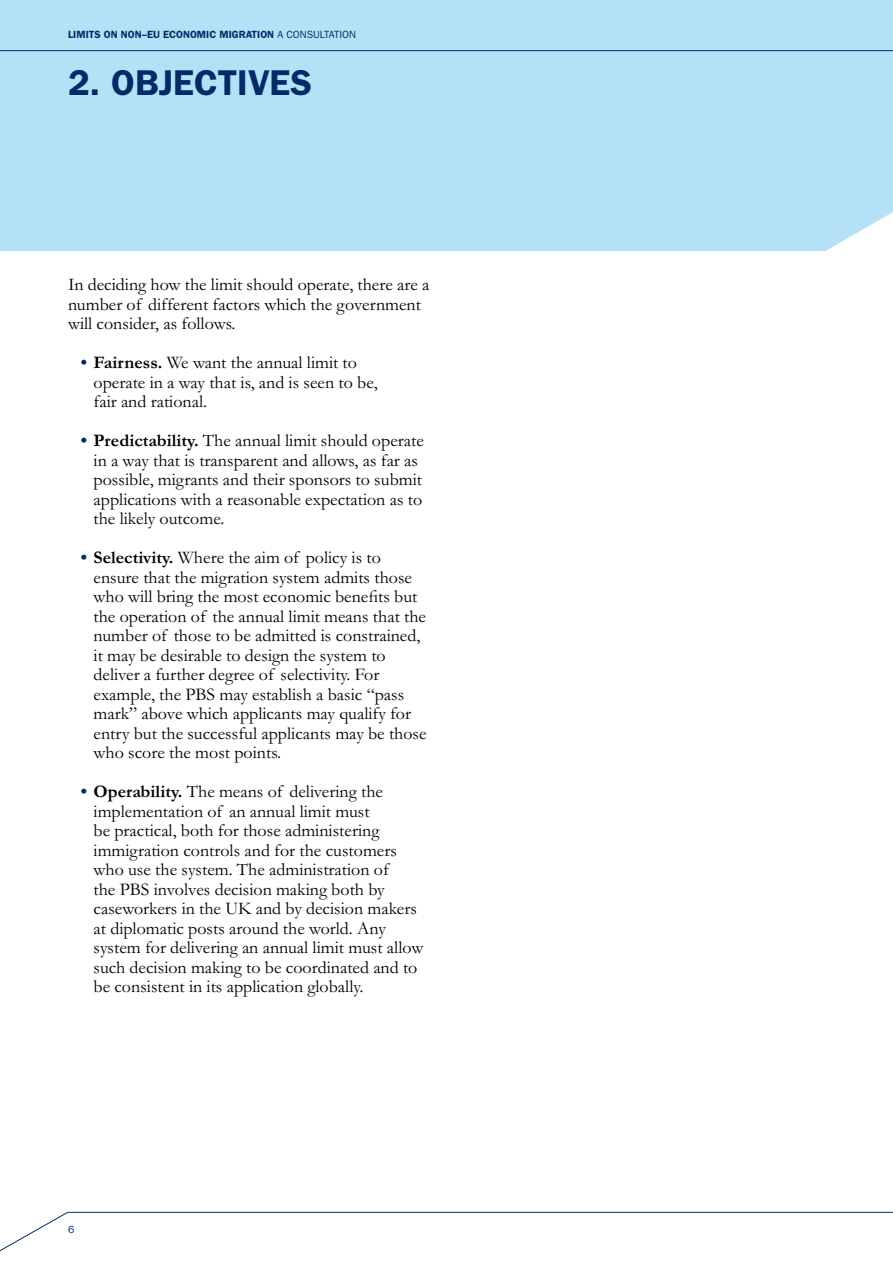
<style>
.page{position:relative;width:893px;height:1263px;background:#fff}
.page>*{position:absolute;margin:0;border:0;box-sizing:border-box;transform-origin:0 0}
.t1{font:600 36px "Franklin Gothic";color:#002d69}
.t2{font:18px/19.5px "Garamond";color:#000}
.t3{font:600 10.5px "Franklin Gothic";color:#002d69}
.s1{font-weight:400}
.s2{font-weight:700;color:#002d69}
.s3{font-weight:700}
</style>
<div class="page">
<hr style="left:68px;top:1212px;width:825px;height:1px;background:#002d69">
<svg style="left:0;top:1211px;width:69px;height:41px"></svg>
<div style="left:0;top:0;width:893px;height:251px;background:#b5e1f6"></div>
<hr style="left:0;top:50px;width:893px;height:1px;background:#002d69">
<p class="t3" style="left:68px;top:28px;width:289px">LIMITS ON NON–EU ECONOMIC MIGRATION <span class="s1">A CONSULTATION</span></p>
<h1 class="t1" style="left:68px;top:61px;width:246px">2. OBJECTIVES</h1>
<p class="t2" style="left:68px;top:275px;width:363px">In deciding how the limit should operate, there are a number of different factors which the government will consider, as follows.</p>
<p class="t2" style="left:94px;top:353px;width:286px;text-indent:-13px"><span class="s2">•</span> <span class="s3">Fairness.</span> We want the annual limit to operate in a way that is, and is seen to be, fair and rational.</p>
<p class="t2" style="left:94px;top:431px;width:332px;text-indent:-13px"><span class="s2">•</span> <span class="s3">Predictability.</span> The annual limit should operate in a way that is transparent and allows, as far as possible, migrants and their sponsors to submit applications with a reasonable expectation as to the likely outcome.</p>
<p class="t2" style="left:94px;top:548px;width:335px;text-indent:-13px"><span class="s2">•</span> <span class="s3">Selectivity.</span> Where the aim of policy is to ensure that the migration system admits those who will bring the most economic benefits but the operation of the annual limit means that the number of those to be admitted is constrained, it may be desirable to design the system to deliver a further degree of selectivity. For example, the PBS may establish a basic “pass mark” above which applicants may qualify for entry but the successful applicants may be those who score the most points.</p>
<p class="t2" style="left:94px;top:782px;width:331px;text-indent:-13px"><span class="s2">•</span> <span class="s3">Operability.</span> The means of delivering the implementation of an annual limit must<br>be practical, both for those administering immigration controls and for the customers who use the system. The administration of<br>the PBS involves decision making both by caseworkers in the UK and by decision makers at diplomatic posts around the world. Any system for delivering an annual limit must allow such decision making to be coordinated and to be consistent in its application globally.</p>
</div>
